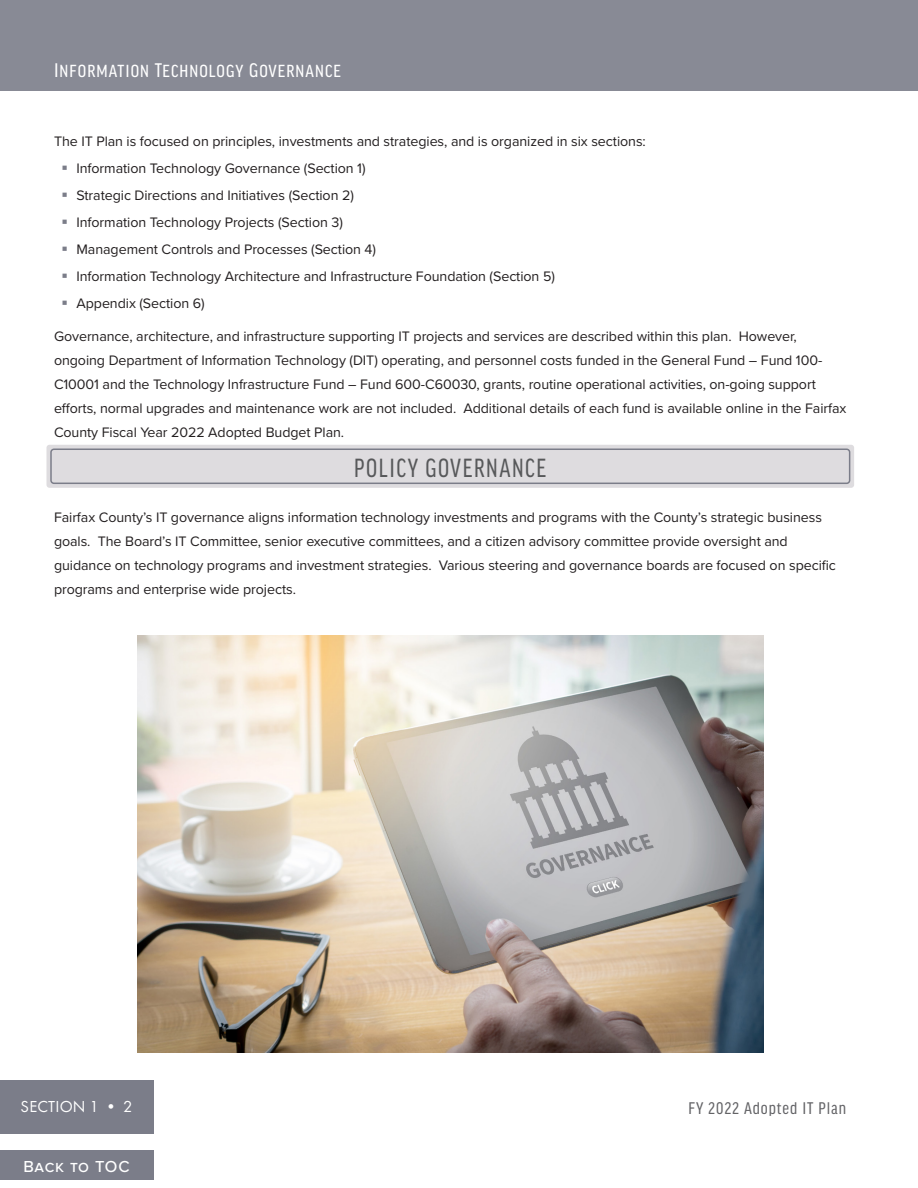
<style>
.page{position:relative;width:918px;height:1188px;background:#fff}
.page>*{position:absolute;margin:0;border:0;box-sizing:border-box;transform-origin:0 0}
.Section_Separation{font:condensed 28.05px "Good Headline Pro";letter-spacing:.06em;color:#57585a;scale:.91 1}
.t1{font:condensed 21px "Good Headline Pro";letter-spacing:.05em;color:#fff}
.t2{font:condensed 18px "Good Headline Pro";letter-spacing:.05em;color:#636366}
.t3{font:16.5px "Futura PT";color:#fff}
.t4{font:500 16.5px "Proxima Nova";letter-spacing:.035em;color:#fff}
.Paragraph{font:14.25px/24px "Proxima Nova";letter-spacing:-.005em;color:#231f20}
.Bullet_List{font:14.25px "Proxima Nova";letter-spacing:-.005em;color:#231f20}
</style>
<div class="page">
<div style="left:0;top:1080px;width:153px;height:54px;background:#7b7d89"></div>
<div style="left:0;top:1150px;width:153px;height:30px;background:#7b7d89"></div>
<div style="left:0;top:0;width:918px;height:90px;background:#888a95"></div>
<div style="left:46px;top:445px;width:808px;height:43px;background:#dedcdf;border-radius:3px"></div>
<div style="left:50px;top:449px;width:800px;height:35px;border:2px solid #7b7d89;border-radius:3px"></div>
<img style="left:137px;top:635px;width:627px;height:418px">
<h2 class="t1" style="left:54px;top:59px;width:288px">Information Technology Governance</h2>
<p class="Paragraph" style="left:54px;top:129px;width:593px">The IT Plan is focused on principles, investments and strategies, and is organized in six sections:</p>
<p class="Bullet_List" style="left:76px;top:158px;width:291px">Information Technology Governance (Section 1)</p>
<p class="Bullet_List" style="left:76px;top:185px;width:279px">Strategic Directions and Initiatives (Section 2)</p>
<p class="Bullet_List" style="left:76px;top:212px;width:268px">Information Technology Projects (Section 3)</p>
<p class="Bullet_List" style="left:76px;top:239px;width:301px">Management Controls and Processes (Section 4)</p>
<p class="Bullet_List" style="left:76px;top:266px;width:480px">Information Technology Architecture and Infrastructure Foundation (Section 5)</p>
<p class="Bullet_List" style="left:76px;top:293px;width:130px">Appendix (Section 6)</p>
<p class="Paragraph" style="left:54px;top:324px;width:794px">Governance, architecture, and infrastructure supporting IT projects and services are described within this plan. However, ongoing Department of Information Technology (DIT) operating, and personnel costs funded in the General Fund – Fund 100- C10001 and the Technology Infrastructure Fund – Fund 600-C60030, grants, routine operational activities, on-going support efforts, normal upgrades and maintenance work are not included. Additional details of each fund is available online in the Fairfax County Fiscal Year 2022 Adopted Budget Plan.</p>
<h2 class="Section_Separation" style="left:354px;top:453px;width:213px">POLICY GOVERNANCE</h2>
<p class="Paragraph" style="left:54px;top:504px;width:783px">Fairfax County’s IT governance aligns information technology investments and programs with the County’s strategic business goals. The Board’s IT Committee, senior executive committees, and a citizen advisory committee provide oversight and guidance on technology programs and investment strategies. Various steering and governance boards are focused on specific programs and enterprise wide projects.</p>
<p class="t3" style="left:21px;top:1097px;width:113px">SECTION 1 • 2</p>
<p class="t2" style="left:688px;top:1098px;width:159px">FY 2022 Adopted IT Plan</p>
<p class="t4" style="left:23px;top:1154px;width:108px">Back to TOC</p>
</div>
